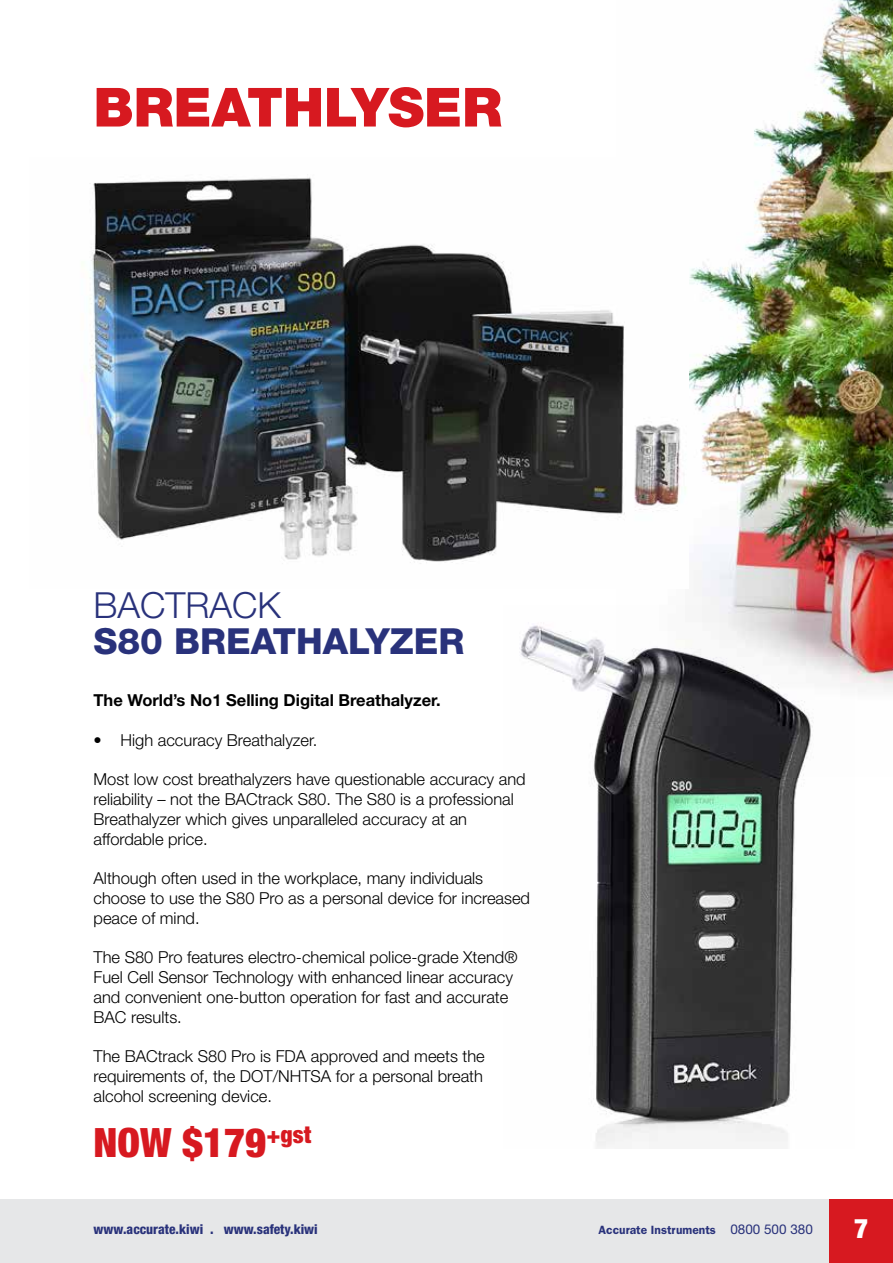
<style>
.page{position:relative;width:893px;height:1263px;background:#fff}
.page>*{position:absolute;margin:0;border:0;box-sizing:border-box;transform-origin:0 0}
.t1{font:900 54px "Helvetica Neue";color:#d71920}
.t2{font:900 condensed 40.5px "Helvetica Neue";color:#d71920}
.t3{font:800 36px "Helvetica Neue";color:#29327b}
.t4{font:300 36px "Helvetica Neue";color:#29327b}
.t5{font:900 condensed 27px "Helvetica Neue";color:#fff}
.t6{font:300 16.5px/19.8px "Helvetica Neue";color:#000}
.t7{font:700 16.5px "Helvetica Neue";color:#000}
.t8{font:800 condensed 13.5px "Helvetica Neue";color:#29327b}
.t9{font:600 12px "Franklin Gothic";color:#29327b}
.s1{font-family:"Helvetica Neue";font-weight:400;font-size:13.5px}
</style>
<div class="page">
<img style="left:689px;top:0;width:204px;height:690px">
<div style="left:0;top:1199px;width:893px;height:64px;background:#e6e7e8"></div>
<div style="left:829px;top:1199px;width:64px;height:64px;background:#d71920"></div>
<img style="left:90px;top:177px;width:596px;height:387px">
<img style="left:520px;top:605px;width:335px;height:543px">
<h1 class="t1" style="left:94px;top:75px;width:410px">BREATHLYSER</h1>
<h3 class="t4" style="left:94px;top:583px;width:189px">BACTRACK</h3>
<h3 class="t3" style="left:94px;top:619px;width:372px">S80 BREATHALYZER</h3>
<p class="t7" style="left:94px;top:690px;width:349px">The World’s No1 Selling Digital Breathalyzer.</p>
<p class="t6" style="left:94px;top:729px;width:225px">• High accuracy Breathalyzer.</p>
<p class="t6" style="left:94px;top:769px;width:434px">Most low cost breathalyzers have questionable accuracy and reliability – not the BACtrack S80. The S80 is a professional Breathalyzer which gives unparalleled accuracy at an affordable price.</p>
<p class="t6" style="left:94px;top:868px;width:438px">Although often used in the workplace, many individuals choose to use the S80 Pro as a personal device for increased peace of mind.</p>
<p class="t6" style="left:94px;top:947px;width:426px">The S80 Pro features electro-chemical police-grade Xtend® Fuel Cell Sensor Technology with enhanced linear accuracy and convenient one-button operation for fast and accurate BAC results.</p>
<p class="t6" style="left:94px;top:1046px;width:393px;text-align:justify">The BACtrack S80 Pro is FDA approved and meets the requirements of, the DOT/NHTSA for a personal breath alcohol screening device.</p>
<h2 class="t2" style="left:94px;top:1117px;width:219px">NOW $179<sup>+gst</sup></h2>
<p class="t8" style="left:94px;top:1221px;width:226px">www.accurate.kiwi . www.safety.kiwi</p>
<p class="t9" style="left:599px;top:1223px;width:216px">Accurate Instruments <span class="s1">0800 500 380</span></p>
<h3 class="t5" style="left:854px;top:1212px;width:16px">7</h3>
</div>
